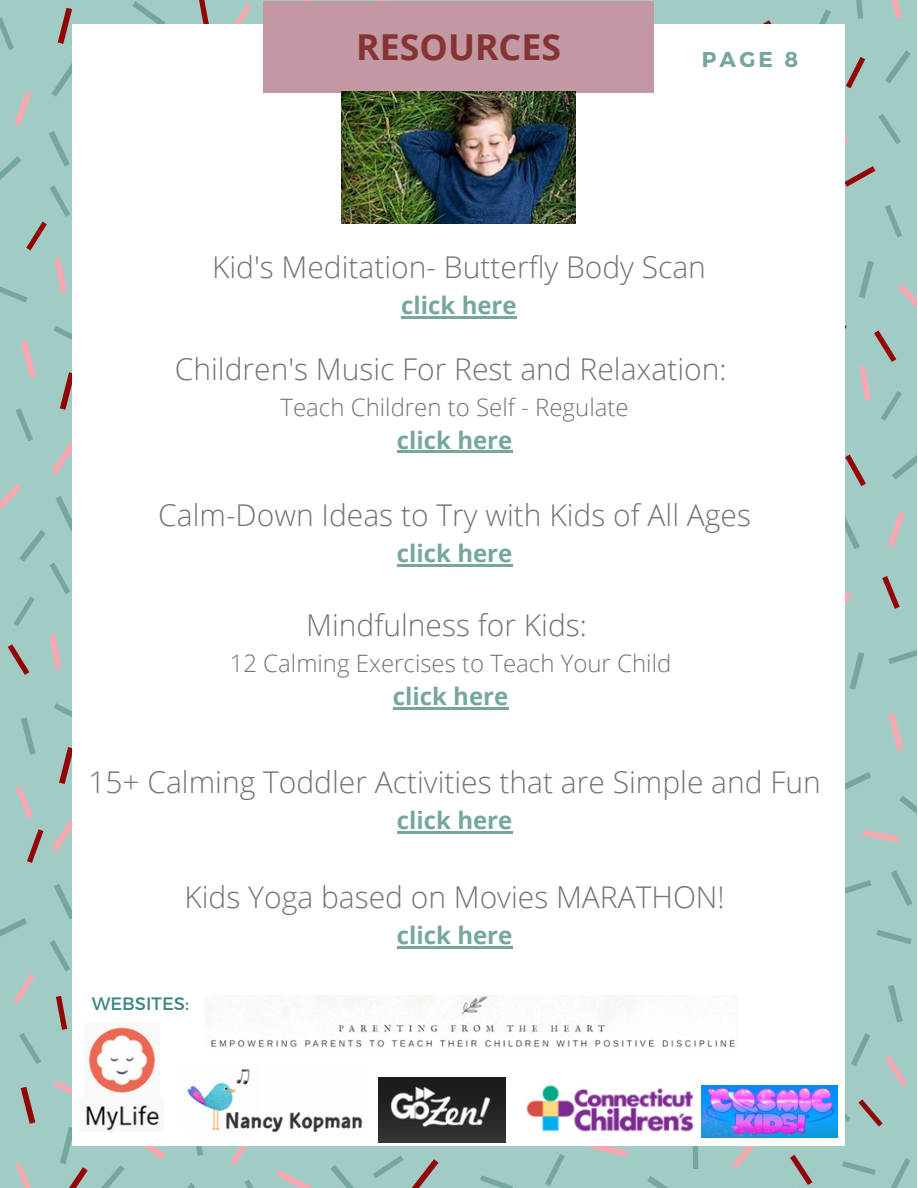
<style>
.page{position:relative;width:918px;height:1188px;background:#fff}
.page>*{position:absolute;margin:0;border:0;box-sizing:border-box;transform-origin:0 0}
.t1{font:700 35.7px "Open Sans";color:#863333}
.t2{font:300 30px "Open Sans";color:#737373}
.t3{font:300 24px "Open Sans";color:#737373}
.t4{font:700 24px "Open Sans";color:#76a79e}
.t5{font:700 21.45px "Montserrat";color:#76a79e}
.t6{font:18px "Montserrat";color:#3f8685}
</style>
<div class="page">
<div style="left:0;top:0;width:917px;height:1188px;background:#a2cbc6"></div>
<svg style="left:55px;top:258px;width:11px;height:35px"></svg>
<svg style="left:234px;top:3px;width:18px;height:21px"></svg>
<svg style="left:21px;top:340px;width:15px;height:38px"></svg>
<svg style="left:50px;top:634px;width:11px;height:35px"></svg>
<svg style="left:51px;top:440px;width:21px;height:34px"></svg>
<svg style="left:889px;top:713px;width:14px;height:38px"></svg>
<svg style="left:845px;top:592px;width:7px;height:13px"></svg>
<svg style="left:888px;top:512px;width:17px;height:35px"></svg>
<svg style="left:898px;top:284px;width:19px;height:24px"></svg>
<svg style="left:590px;top:1146px;width:37px;height:11px"></svg>
<svg style="left:14px;top:974px;width:21px;height:30px"></svg>
<svg style="left:51px;top:818px;width:21px;height:34px"></svg>
<svg style="left:16px;top:786px;width:17px;height:33px"></svg>
<svg style="left:277px;top:1170px;width:36px;height:18px"></svg>
<svg style="left:885px;top:1056px;width:22px;height:30px"></svg>
<svg style="left:54px;top:1081px;width:18px;height:14px"></svg>
<svg style="left:16px;top:1163px;width:15px;height:25px"></svg>
<svg style="left:144px;top:1146px;width:21px;height:13px"></svg>
<svg style="left:230px;top:1146px;width:17px;height:19px"></svg>
<svg style="left:379px;top:0;width:30px;height:2px"></svg>
<svg style="left:302px;top:0;width:21px;height:2px"></svg>
<svg style="left:490px;top:1px;width:30px;height:1px"></svg>
<svg style="left:845px;top:137px;width:4px;height:7px"></svg>
<svg style="left:891px;top:0;width:11px;height:19px"></svg>
<svg style="left:863px;top:830px;width:36px;height:12px"></svg>
<svg style="left:58px;top:8px;width:14px;height:36px"></svg>
<svg style="left:199px;top:0;width:10px;height:24px"></svg>
<svg style="left:60px;top:372px;width:12px;height:38px"></svg>
<svg style="left:8px;top:644px;width:21px;height:31px"></svg>
<svg style="left:845px;top:455px;width:21px;height:31px"></svg>
<svg style="left:882px;top:576px;width:18px;height:33px"></svg>
<svg style="left:59px;top:747px;width:13px;height:37px"></svg>
<svg style="left:56px;top:996px;width:11px;height:34px"></svg>
<svg style="left:27px;top:829px;width:16px;height:34px"></svg>
<svg style="left:412px;top:1159px;width:27px;height:29px"></svg>
<svg style="left:21px;top:1087px;width:14px;height:37px"></svg>
<svg style="left:858px;top:1099px;width:25px;height:28px"></svg>
<svg style="left:846px;top:57px;width:19px;height:31px"></svg>
<svg style="left:763px;top:20px;width:9px;height:4px"></svg>
<svg style="left:845px;top:166px;width:30px;height:21px"></svg>
<svg style="left:0;top:286px;width:28px;height:17px"></svg>
<svg style="left:132px;top:1px;width:33px;height:23px"></svg>
<svg style="left:845px;top:516px;width:15px;height:33px"></svg>
<svg style="left:732px;top:1146px;width:80px;height:39px"></svg>
<svg style="left:647px;top:1176px;width:21px;height:12px"></svg>
<svg style="left:50px;top:940px;width:20px;height:32px"></svg>
<svg style="left:373px;top:1156px;width:31px;height:22px"></svg>
<svg style="left:851px;top:1033px;width:19px;height:33px"></svg>
<svg style="left:187px;top:1183px;width:8px;height:5px"></svg>
<svg style="left:819px;top:9px;width:12px;height:15px"></svg>
<svg style="left:878px;top:114px;width:23px;height:30px"></svg>
<svg style="left:891px;top:870px;width:22px;height:36px"></svg>
<svg style="left:0;top:63px;width:72px;height:187px"></svg>
<svg style="left:0;top:17px;width:14px;height:33px"></svg>
<svg style="left:0;top:484px;width:72px;height:142px"></svg>
<svg style="left:54px;top:326px;width:18px;height:14px"></svg>
<svg style="left:16px;top:408px;width:17px;height:33px"></svg>
<svg style="left:850px;top:652px;width:14px;height:38px"></svg>
<svg style="left:859px;top:330px;width:43px;height:91px"></svg>
<svg style="left:892px;top:455px;width:25px;height:25px"></svg>
<svg style="left:859px;top:261px;width:15px;height:37px"></svg>
<svg style="left:885px;top:205px;width:17px;height:33px"></svg>
<div style="left:693px;top:1135px;width:5px;height:34px;background:#76a79e"></div>
<svg style="left:545px;top:1154px;width:20px;height:32px"></svg>
<svg style="left:21px;top:717px;width:15px;height:38px"></svg>
<svg style="left:54px;top:884px;width:18px;height:35px"></svg>
<svg style="left:0;top:918px;width:27px;height:19px"></svg>
<svg style="left:19px;top:1033px;width:22px;height:31px"></svg>
<svg style="left:54px;top:703px;width:18px;height:14px"></svg>
<svg style="left:480px;top:1175px;width:33px;height:13px"></svg>
<svg style="left:331px;top:1165px;width:23px;height:23px"></svg>
<svg style="left:60px;top:1127px;width:28px;height:61px"></svg>
<svg style="left:891px;top:1158px;width:20px;height:30px"></svg>
<svg style="left:842px;top:1161px;width:34px;height:14px"></svg>
<svg style="left:888px;top:985px;width:15px;height:37px"></svg>
<svg style="left:845px;top:1114px;width:6px;height:8px"></svg>
<svg style="left:101px;top:1165px;width:24px;height:23px"></svg>
<svg style="left:244px;top:1180px;width:10px;height:8px"></svg>
<svg style="left:196px;top:1146px;width:7px;height:10px"></svg>
<svg style="left:885px;top:50px;width:26px;height:34px"></svg>
<svg style="left:856px;top:0;width:7px;height:19px"></svg>
<svg style="left:877px;top:930px;width:35px;height:14px"></svg>
<svg style="left:845px;top:880px;width:26px;height:14px"></svg>
<svg style="left:888px;top:650px;width:29px;height:14px"></svg>
<svg style="left:845px;top:772px;width:26px;height:18px"></svg>
<svg style="left:899px;top:796px;width:18px;height:18px"></svg>
<div style="left:72px;top:24px;width:773px;height:1122px;background:#fff"></div>
<div style="left:264px;top:2px;width:390px;height:90px;background:#c298a2"></div>
<img style="left:342px;top:92px;width:234px;height:131px">
<img style="left:88px;top:1027px;width:68px;height:66px">
<img style="left:86px;top:1104px;width:74px;height:27px">
<img style="left:187px;top:1068px;width:176px;height:64px">
<img style="left:378px;top:1077px;width:127px;height:66px">
<img style="left:526px;top:1085px;width:168px;height:47px">
<img style="left:205px;top:996px;width:532px;height:52px">
<img style="left:702px;top:1085px;width:136px;height:52px">
<hr style="left:393px;top:707px;width:115px;height:3px;background:#76a79e">
<hr style="left:397px;top:451px;width:115px;height:2px;background:#76a79e">
<hr style="left:401px;top:316px;width:116px;height:2px;background:#76a79e">
<hr style="left:397px;top:832px;width:115px;height:2px;background:#76a79e">
<hr style="left:397px;top:564px;width:115px;height:2px;background:#76a79e">
<hr style="left:397px;top:946px;width:115px;height:3px;background:#76a79e">
<p class="t1" style="left:356px;top:22px;width:206px">RESOURCES</p>
<p class="t5" style="left:702px;top:46px;width:98px">PAGE 8</p>
<p class="t2" style="left:212px;top:246px;width:495px">Kid's Meditation- Butterfly Body Scan</p>
<p class="t4" style="left:401px;top:288px;width:117px">click here</p>
<p class="t2" style="left:175px;top:348px;width:553px">Children's Music For Rest and Relaxation:</p>
<p class="t3" style="left:281px;top:390px;width:350px">Teach Children to Self - Regulate</p>
<p class="t4" style="left:397px;top:423px;width:117px">click here</p>
<p class="t2" style="left:158px;top:494px;width:594px">Calm-Down Ideas to Try with Kids of All Ages</p>
<p class="t4" style="left:397px;top:536px;width:117px">click here</p>
<p class="t2" style="left:306px;top:604px;width:282px">Mindfulness for Kids:</p>
<p class="t3" style="left:230px;top:647px;width:443px">12 Calming Exercises to Teach Your Child</p>
<p class="t4" style="left:393px;top:679px;width:117px">click here</p>
<p class="t2" style="left:88px;top:761px;width:734px">15+ Calming Toddler Activities that are Simple and Fun</p>
<p class="t4" style="left:397px;top:804px;width:117px">click here</p>
<p class="t2" style="left:184px;top:876px;width:542px">Kids Yoga based on Movies MARATHON!</p>
<p class="t4" style="left:397px;top:918px;width:117px">click here</p>
<p class="t6" style="left:92px;top:992px;width:99px">WEBSITES:</p>
</div>
